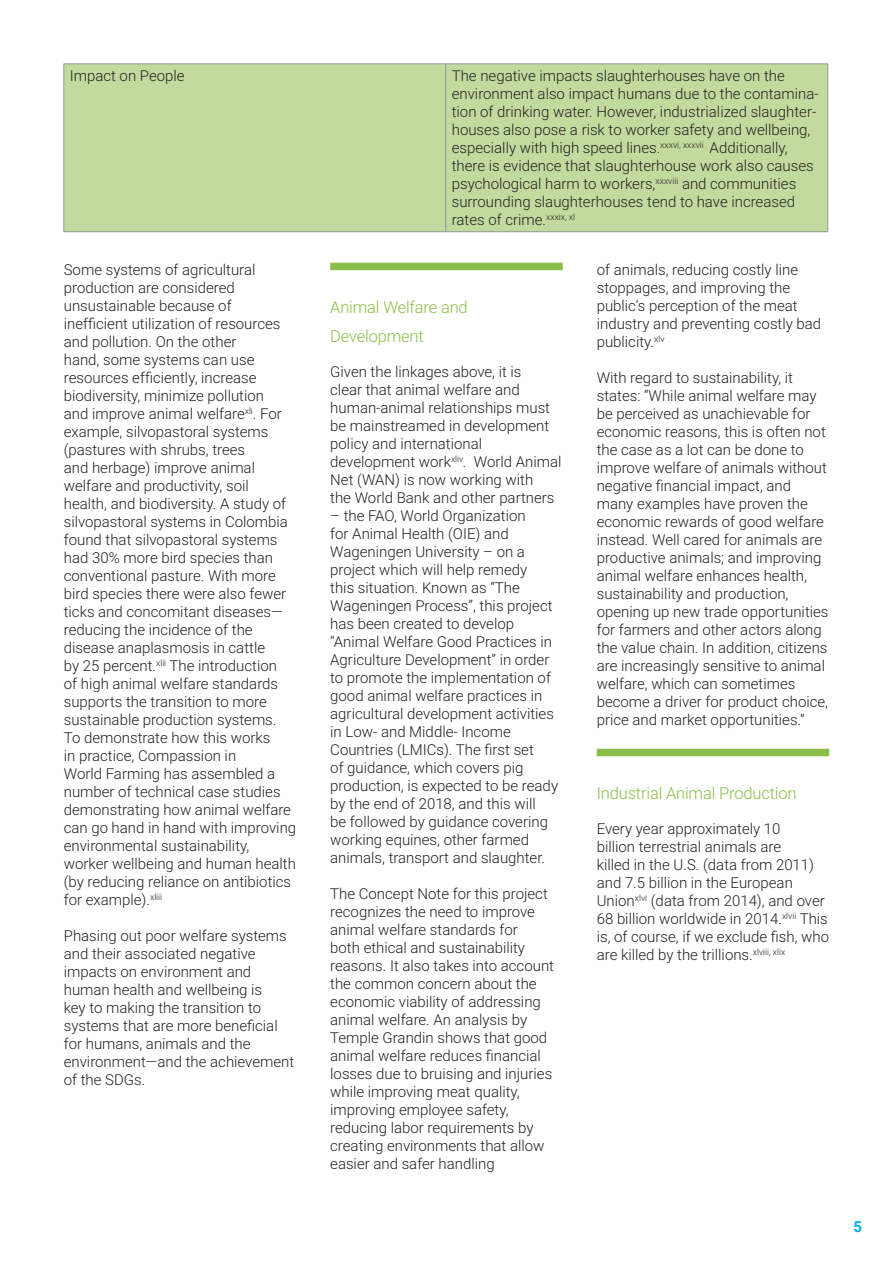
<style>
.page{position:relative;width:893px;height:1263px;background:#fff}
.page>*{position:absolute;margin:0;border:0;box-sizing:border-box;transform-origin:0 0}
.Header_1{font:300 16.5px/28.8px "Roboto";letter-spacing:-.01em;color:#8bbe48}
.t1{font:300 15px/18px "Roboto";color:#231f20}
.t2{font:700 15px "Roboto";color:#00aeef}
</style>
<div class="page">
<div style="left:330px;top:263px;width:233px;height:7px;background:#8bbe48"></div>
<div style="left:597px;top:749px;width:232px;height:7px;background:#8bbe48"></div>
<div style="left:65px;top:65px;width:762px;height:166px;background:#c3da9e"></div>
<hr style="left:64px;top:64px;width:382px;height:1px;background:#939598">
<hr style="left:64px;top:64px;width:1px;height:168px;background:#939598">
<hr style="left:64px;top:231px;width:382px;height:1px;background:#939598">
<hr style="left:446px;top:64px;width:382px;height:1px;background:#939598">
<hr style="left:445px;top:64px;width:1px;height:168px;background:#939598">
<hr style="left:827px;top:64px;width:1px;height:168px;background:#939598">
<hr style="left:446px;top:231px;width:382px;height:1px;background:#939598">
<p class="t1" style="left:70px;top:66px;width:116px">Impact on People</p>
<p class="t1" style="left:452px;top:66px;width:368px">The negative impacts slaughterhouses have on the environment also impact humans due to the contamina&shy;tion of drinking water. However, industrialized slaughter&shy;houses also pose a risk to worker safety and wellbeing, especially with high speed lines.<sup>xxxvi,</sup> <sup>xxxvii</sup> Additionally, there is evidence that slaughterhouse work also causes psychological harm to workers,<sup>xxxviii</sup> and communities surrounding slaughterhouses tend to have increased rates of crime.<sup>xxxix,</sup> <sup>xl</sup></p>
<p class="t1" style="left:64px;top:260px;width:234px">Some systems of agricultural production are considered unsustainable because of inefficient utilization of resources and pollution. On the other<br>hand, some systems can use resources efficiently, increase biodiversity, minimize pollution<br>and improve animal welfare<sup>xli</sup>. For example, silvopastoral systems (pastures with shrubs, trees<br>and herbage) improve animal welfare and productivity, soil<br>health, and biodiversity. A study of silvopastoral systems in Colombia found that silvopastoral systems had 30% more bird species than conventional pasture. With more bird species there were also fewer ticks and concomitant diseases— reducing the incidence of the disease anaplasmosis in cattle<br>by 25 percent.<sup>xlii</sup> The introduction<br>of high animal welfare standards supports the transition to more sustainable production systems.<br>To demonstrate how this works<br>in practice, Compassion in<br>World Farming has assembled a number of technical case studies demonstrating how animal welfare can go hand in hand with improving environmental sustainability, worker wellbeing and human health (by reducing reliance on antibiotics for example).<sup>xliii</sup></p>
<p class="t1" style="left:64px;top:926px;width:232px">Phasing out poor welfare systems and their associated negative impacts on environment and human health and wellbeing is<br>key to making the transition to systems that are more beneficial for humans, animals and the environment—and the achievement of the SDGs.</p>
<p class="Header_1" style="left:330px;top:292px;width:139px">Animal Welfare and<br>Development</p>
<p class="t1" style="left:330px;top:362px;width:233px">Given the linkages above, it is<br>clear that animal welfare and human-animal relationships must be mainstreamed in development policy and international development work<sup>xliv</sup>. World Animal<br>Net (WAN) is now working with<br>the World Bank and other partners</p>
<p class="t1" style="left:330px;top:506px;width:229px">– the FAO, World Organization<br>for Animal Health (OIE) and<br>Wageningen University – on a project which will help remedy<br>this situation. Known as “The<br>Wageningen Process”, this project has been created to develop “Animal Welfare Good Practices in<br>Agriculture Development” in order to promote the implementation of good animal welfare practices in agricultural development activities in Low- and Middle- Income<br>Countries (LMICs). The first set<br>of guidance, which covers pig production, is expected to be ready by the end of 2018, and this will<br>be followed by guidance covering working equines, other farmed animals, transport and slaughter.</p>
<p class="t1" style="left:330px;top:884px;width:225px">The Concept Note for this project recognizes the need to improve animal welfare standards for<br>both ethical and sustainability reasons. It also takes into account the common concern about the economic viability of addressing animal welfare. An analysis by<br>Temple Grandin shows that good animal welfare reduces financial losses due to bruising and injuries while improving meat quality, improving employee safety, reducing labor requirements by creating environments that allow easier and safer handling</p>
<p class="t1" style="left:597px;top:260px;width:226px">of animals, reducing costly line stoppages, and improving the public’s perception of the meat industry and preventing costly bad publicity.<sup>xlv</sup></p>
<p class="t1" style="left:597px;top:368px;width:233px">With regard to sustainability, it states: “While animal welfare may be perceived as unachievable for economic reasons, this is often not the case as a lot can be done to improve welfare of animals without negative financial impact, and many examples have proven the economic rewards of good welfare instead. Well cared for animals are productive animals; and improving animal welfare enhances health, sustainability and production, opening up new trade opportunities for farmers and other actors along the value chain. In addition, citizens are increasingly sensitive to animal welfare, which can sometimes become a driver for product choice, price and market opportunities.”</p>
<p class="Header_1" style="left:597px;top:778px;width:201px">Industrial Animal Production</p>
<p class="t1" style="left:597px;top:819px;width:234px">Every year approximately 10<br>billion terrestrial animals are<br>killed in the U.S. (data from 2011) and 7.5 billion in the European Union<sup>xlvi</sup> (data from 2014), and over 68 billion worldwide in 2014.<sup>xlvii</sup> This is, of course, if we exclude fish, who are killed by the trillions.<sup>xlviii,</sup> <sup>xlix</sup></p>
<p class="t2" style="left:854px;top:1216px;width:10px">5</p>
</div>
